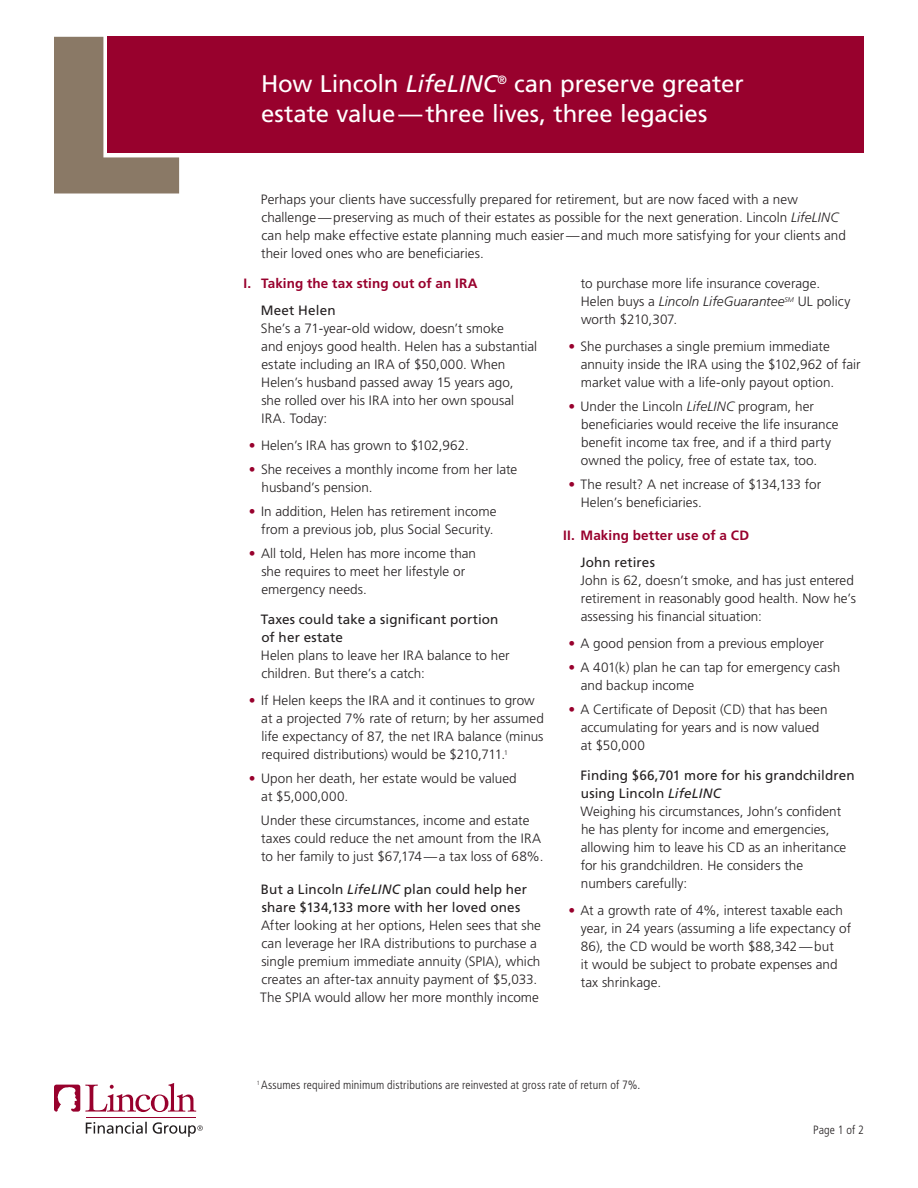
<style>
.page{position:relative;width:918px;height:1188px;background:#fff}
.page>*{position:absolute;margin:0;border:0;box-sizing:border-box;transform-origin:0 0}
.t1{font:24px/30px "Frutiger LT Std";letter-spacing:-.01em;color:#fff}
.t2{font:300 13.5px/18px "Frutiger LT Std";letter-spacing:.005em;color:#231f20}
.t3{font:13.5px/18px "Frutiger LT Std";letter-spacing:.005em;color:#231f20}
.t4{font:700 13.5px "Frutiger LT Std";letter-spacing:.01em;color:#98012d}
.t5{font:300 condensed 12px "Frutiger LT Std";letter-spacing:.01em;color:#231f20}
.s1{font-style:italic}
.s2{font-weight:400;color:#98012d}
.s3{font-weight:400}
.s4{font-weight:400;font-style:italic}
</style>
<div class="page">
<div style="left:108px;top:37px;width:756px;height:116px;background:#98012d"></div>
<svg style="left:54px;top:37px;width:125px;height:157px"></svg>
<svg style="left:54px;top:1083px;width:142px;height:29px"></svg>
<hr style="left:86px;top:1117px;width:110px;height:1px;background:#98012d">
<svg style="left:86px;top:1122px;width:61px;height:12px"></svg>
<svg style="left:153px;top:1122px;width:50px;height:15px"></svg>
<h1 class="t1" style="left:261px;top:69px;width:484px">How Lincoln <span class="s1">LifeLINC</span><sup>®</sup> can preserve greater estate value—three lives, three legacies</h1>
<p class="t2" style="left:261px;top:191px;width:586px">Perhaps your clients have successfully prepared for retirement, but are now faced with a new challenge—preserving as much of their estates as possible for the next generation. Lincoln <span class="s1">LifeLINC </span>can help make effective estate planning much easier—and much more satisfying for your clients and their loved ones who are beneficiaries.</p>
<p class="t4" style="left:244px;top:275px;width:236px">I. Taking the tax sting out of an IRA</p>
<p class="t3" style="left:261px;top:301px;width:76px">Meet Helen</p>
<p class="t2" style="left:261px;top:320px;width:278px">She’s a 71-year-old widow, doesn’t smoke<br>and enjoys good health. Helen has a substantial estate including an IRA of $50,000. When Helen’s husband passed away 15 years ago,<br>she rolled over his IRA into her own spousal IRA. Today:</p>
<p class="t2" style="left:249px;top:437px;width:221px"><span class="s2">•</span> Helen’s IRA has grown to $102,962.</p>
<p class="t2" style="left:262px;top:461px;width:257px;text-indent:-13px"><span class="s2">•</span> She receives a monthly income from her late husband’s pension.</p>
<p class="t2" style="left:249px;top:503px;width:249px;text-align:right"><span class="s2">•</span> In addition, Helen has retirement income from a previous job, plus Social Security.</p>
<p class="t2" style="left:261px;top:545px;width:216px;text-indent:-12px"><span class="s2">•</span> All told, Helen has more income than she requires to meet her lifestyle or emergency needs.</p>
<p class="t3" style="left:261px;top:610px;width:239px">Taxes could take a significant portion of her estate</p>
<p class="t2" style="left:261px;top:647px;width:250px">Helen plans to leave her IRA balance to her children. But there’s a catch:</p>
<p class="t2" style="left:261px;top:692px;width:284px;text-indent:-12px"><span class="s2">•</span> If Helen keeps the IRA and it continues to grow at a projected 7% rate of return; by her assumed life expectancy of 87, the net IRA balance (minus required distributions) would be $210,711.<sup>1</sup></p>
<p class="t2" style="left:261px;top:770px;width:257px;text-indent:-12px"><span class="s2">•</span> Upon her death, her estate would be valued at $5,000,000.</p>
<p class="t2" style="left:261px;top:812px;width:284px">Under these circumstances, income and estate taxes could reduce the net amount from the IRA to her family to just $67,174—a tax loss of 68%.</p>
<p class="t3" style="left:261px;top:880px;width:268px">But a Lincoln <span class="s1">LifeLINC</span> plan could help her share $134,133 more with her loved ones</p>
<p class="t2" style="left:260px;top:917px;width:282px">After looking at her options, Helen sees that she can leverage her IRA distributions to purchase a single premium immediate annuity (SPIA), which creates an after-tax annuity payment of $5,033.<br>The SPIA would allow her more monthly income</p>
<p class="t2" style="left:581px;top:275px;width:271px">to purchase more life insurance coverage.<br>Helen buys a <span class="s1">Lincoln LifeGuarantee</span><sup>SM</sup> UL policy worth $210,307.</p>
<p class="t2" style="left:581px;top:338px;width:281px;text-indent:-12px"><span class="s2">•</span> She purchases a single premium immediate annuity inside the IRA using the $102,962 of fair market value with a life-only payout option.</p>
<p class="t2" style="left:581px;top:398px;width:259px;text-indent:-12px"><span class="s2">•</span> Under the Lincoln <span class="s1">LifeLINC</span> program, her beneficiaries would receive the life insurance benefit income tax free, and if a third party owned the policy, free of estate tax, too.</p>
<p class="t2" style="left:581px;top:476px;width:242px;text-indent:-12px"><span class="s2">•</span> The result? A net increase of $134,133 for<br>Helen’s beneficiaries.</p>
<p class="t4" style="left:563px;top:527px;width:188px">II. Making better use of a CD</p>
<p class="t3" style="left:580px;top:553px;width:76px">John retires</p>
<p class="t2" style="left:580px;top:572px;width:277px">John is 62, doesn’t smoke, and has just entered retirement in reasonably good health. Now he’s assessing his financial situation:</p>
<p class="t2" style="left:568px;top:635px;width:257px"><span class="s2">•</span> A good pension from a previous employer</p>
<p class="t2" style="left:581px;top:659px;width:261px;text-indent:-12px"><span class="s2">•</span> A 401(k) plan he can tap for emergency cash and backup income</p>
<p class="t2" style="left:581px;top:701px;width:248px;text-indent:-12px"><span class="s2">•</span> A Certificate of Deposit (CD) that has been accumulating for years and is now valued at $50,000</p>
<p class="t2" style="left:580px;top:767px;width:276px"><span class="s3">Finding $66,701 more for his grandchildren using Lincoln</span> <span class="s4">LifeLINC<br></span>Weighing his circumstances, John’s confident he has plenty for income and emergencies, allowing him to leave his CD as an inheritance for his grandchildren. He considers the numbers carefully:</p>
<p class="t2" style="left:581px;top:902px;width:272px;text-indent:-12px"><span class="s2">•</span> At a growth rate of 4%, interest taxable each year, in 24 years (assuming a life expectancy of 86), the CD would be worth $88,342—but<br>it would be subject to probate expenses and tax shrinkage.</p>
<p class="t5" style="left:257px;top:1078px;width:385px"><sup>1</sup> Assumes required minimum distributions are reinvested at gross rate of return of 7%.</p>
<p class="t5" style="left:813px;top:1123px;width:52px">Page 1 of 2</p>
</div>
